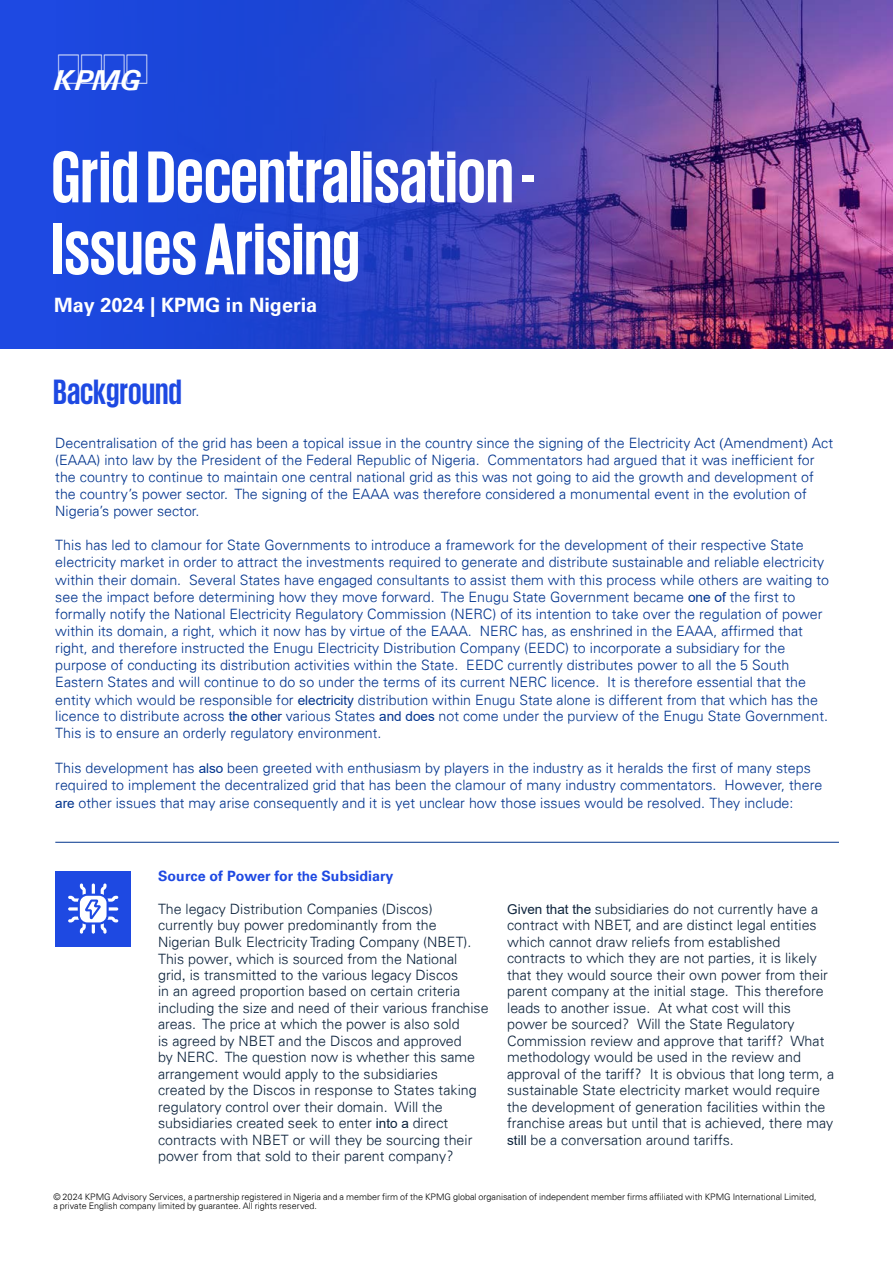
<style>
.page{position:relative;width:893px;height:1263px;background:#fff}
.page>*{position:absolute;margin:0;border:0;box-sizing:border-box;transform-origin:0 0}
.t1{font:700 75px/72px "KPMG";color:#fff}
.t2{font:700 36px "KPMG";color:#1e49e2}
.t3{font:27px "KPMG Logo";color:#fff}
.t4{font:700 19.8px "Univers";color:#fff}
.t5{font:300 14.25px/17.1px "Univers 45";color:#00338d}
.t6{font:300 14.25px/16.5px "Univers 45";color:#0c233c}
.t7{font:700 14.25px "Univers";color:#1e49e2}
.t8{font:300 9px/9px "Univers 45";color:#000}
.s1{font-family:"Minion Pro";font-weight:400}
.s2{font-family:"Arial";font-weight:400;font-size:13.65px}
.s3{font-family:"Arial";font-weight:400;font-size:13.5px}
.s4{font-family:"Arial";font-size:13.5px}
.s5{font-family:"Arial";font-weight:400}
</style>
<div class="page">
<img style="left:718px;top:0;width:175px;height:349px">
<svg style="left:0;top:0;width:718px;height:349px;background:#3344c3"></svg>
<hr style="left:55px;top:842px;width:784px;height:1px;background:#00338d">
<div style="left:55px;top:871px;width:76px;height:75px;background:#1e49e2"></div>
<svg style="left:68px;top:883px;width:50px;height:51px"></svg>
<h3 class="t3" style="left:58px;top:65px;width:91px">kpmg</h3>
<h1 class="t1" style="left:51px;top:139px;width:486px">Grid Decentralisation -<br>Issues Arising</h1>
<h3 class="t4" style="left:54px;top:293px;width:265px">May 2024 | KPMG in Nigeria</h3>
<h2 class="t2" style="left:53px;top:373px;width:130px">Background</h2>
<p class="t5" style="left:55px;top:435px;width:779px">Decentralisation of the grid has been a topical issue in the country since the signing of the Electricity Act <span class="s1">(</span>Amendment<span class="s1">)</span> Act (EAAA) into law by the President of the Federal Republic of Nigeria. Commentators had argued that it was inefficient for the country to continue to maintain one central national grid as this was not going to aid the growth and development of the country’s power sector. The signing of the EAAA was therefore considered a monumental event in the evolution of Nigeria’s power sector.</p>
<p class="t5" style="left:55px;top:537px;width:775px">This has led to clamour for State Governments to introduce a framework for the development of their respective State electricity market in order to attract the investments required to generate and distribute sustainable and reliable electricity within their domain. Several States have engaged consultants to assist them with this process while others are waiting to see the impact before determining how they move forward. The Enugu State Government became <span class="s2">one of</span> the first to formally notify the National Electricity Regulatory Commission (NERC) of its intention to take over the regulation of power within its domain, a right, which it now has by virtue of the EAAA. NERC has, as enshrined in the EAAA, affirmed that right, and therefore instructed the Enugu Electricity Distribution Company (EEDC) to incorporate a subsidiary for the purpose of conducting its distribution activities within the State. EEDC currently distributes power to all the 5 South Eastern States and will continue to do so under the terms of its current NERC licence. It is therefore essential that the entity which would be responsible for <span class="s3">electricity</span> distribution within Enugu State alone is different from that which has the licence to distribute across <span class="s3">the other</span> various States <span class="s3">and does</span> not come under the purview of the Enugu State Government.<br>This is to ensure an orderly regulatory environment.</p>
<p class="t5" style="left:55px;top:759px;width:769px;line-height:17.5px">This development has <span class="s3">also</span> been greeted with enthusiasm by players in the industry as it heralds the first of many steps required to implement the decentralized grid that has been the clamour of many industry commentators. However, there <span class="s3">are</span> other issues that may arise consequently and it is yet unclear how those issues would be resolved. They include:</p>
<p class="t7" style="left:158px;top:867px;width:237px">Source of Power for <span class="s4">the</span> Subsidiary</p>
<p class="t6" style="left:158px;top:900px;width:332px">The legacy Distribution Companies (Discos) currently buy power predominantly from the Nigerian Bulk Electricity Trading Company (NBET).<br>This power<span class="s5">,</span> which is sourced from the National grid<span class="s5">,</span> is transmitted to the various legacy Discos<br>in an agreed proportion based on certain criteria including the size and need of their various franchise areas. The price at which the power is also sold<br>is agreed by NBET and the Discos and approved<br>by NERC. The question now is whether this same arrangement would apply to the subsidiaries created by the Discos in response to States taking regulatory control over their domain. Will the subsidiaries created seek to enter <span class="s3">into a</span> direct contracts with NBET or will they be sourcing their power from that sold to their parent company?</p>
<p class="t6" style="left:507px;top:900px;width:329px"><span class="s3">Given that the</span> subsidiaries do not currently have a contract with NBET, and are distinct legal entities which cannot draw reliefs from established contracts to which they are not parties, it is likely that they would source their own power from their parent company at the initial stage. This therefore leads to another issue. At what cost will this power be sourced? Will the State Regulatory Commission review and approve that tariff? What methodology would be used in the review and approval of the tariff? It is obvious that long term, a sustainable State electricity market would require the development of generation facilities within the franchise areas but until that is achieved, there may <span class="s3">still</span> be a conversation around tariffs.</p>
<p class="t8" style="left:53px;top:1192px;width:765px">© 2024 KPMG Advisory Services, a partnership registered in Nigeria and a member firm of the KPMG global organisation of independent member firms affiliated with KPMG International Limited, a private English company limited by guarantee. All rights reserved.</p>
</div>
